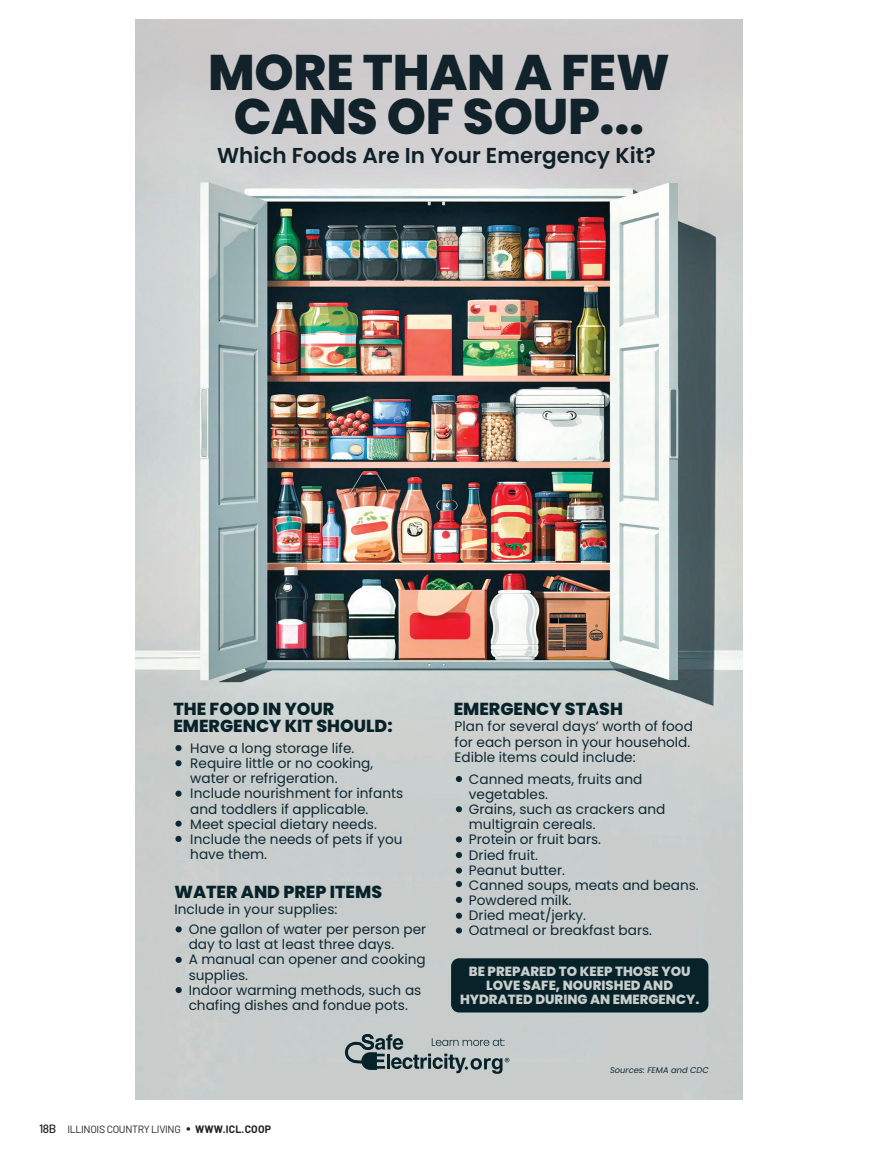
<style>
.page{position:relative;width:878px;height:1161px;background:#fff}
.page>*{position:absolute;margin:0;border:0;box-sizing:border-box;transform-origin:0 0}
.t1{font:800 49.95px/44.1px "Poppins";letter-spacing:-.005em;color:#11222b;text-align:center}
.t2{font:600 21.6px "Poppins";color:#0f2029}
.t3{font:800 17.4px/16.8px "Poppins";color:#082229}
.t4{font:13.65px/15.1px "Poppins";color:#102833}
.t5{font:800 13.2px/14.4px "Poppins";color:#c8cecc;text-align:center}
.t6{font:10.5px "Barlow";letter-spacing:-.03em;color:#231f20}
.t7{font:italic 8.25px "Poppins";color:#102833}
.s1{font-weight:500;font-size:12px}
.s2{font-size:15px}
.s3{font-weight:700}
</style>
<div class="page">
<img style="left:135px;top:20px;width:607px;height:1080px">
<div style="left:175px;top:745px;width:7px;height:6px;background:#102833;border-radius:50%"></div>
<svg style="left:456px;top:776px;width:6px;height:6px"></svg>
<svg style="left:456px;top:806px;width:6px;height:6px"></svg>
<svg style="left:456px;top:836px;width:6px;height:6px"></svg>
<div style="left:456px;top:867px;width:6px;height:7px;background:#102833;border-radius:50%"></div>
<svg style="left:456px;top:881px;width:6px;height:6px"></svg>
<svg style="left:456px;top:897px;width:6px;height:6px"></svg>
<svg style="left:456px;top:913px;width:6px;height:6px"></svg>
<div style="left:456px;top:927px;width:6px;height:7px;background:#102833;border-radius:50%"></div>
<svg style="left:176px;top:926px;width:6px;height:6px"></svg>
<svg style="left:176px;top:957px;width:6px;height:6px"></svg>
<svg style="left:176px;top:987px;width:6px;height:6px"></svg>
<svg style="left:456px;top:852px;width:6px;height:6px"></svg>
<div style="left:175px;top:760px;width:7px;height:6px;background:#102833;border-radius:50%"></div>
<div style="left:175px;top:791px;width:7px;height:6px;background:#102833;border-radius:50%"></div>
<div style="left:175px;top:821px;width:7px;height:6px;background:#102833;border-radius:50%"></div>
<div style="left:175px;top:836px;width:7px;height:6px;background:#102833;border-radius:50%"></div>
<div style="left:451px;top:958px;width:257px;height:55px;background:#082229;border-radius:8px"></div>
<svg style="left:345px;top:1034px;width:164px;height:40px;background:#96a0a2"></svg>
<h1 class="t1" style="left:208px;top:51px;width:463px">MORE THAN A FEW<br>CANS OF SOUP...</h1>
<h2 class="t2" style="left:217px;top:143px;width:440px">Which Foods Are In Your Emergency Kit?</h2>
<p class="t3" style="left:173px;top:701px;width:221px">THE FOOD IN YOUR<br>EMERGENCY KIT SHOULD:</p>
<p class="t3" style="left:453px;top:701px;width:171px">EMERGENCY STASH</p>
<p class="t4" style="left:454px;top:719px;width:240px">Plan for several days’ worth of food for each person in your household.<br>Edible items could include:</p>
<p class="t4" style="left:469px;top:772px;width:231px">Canned meats, fruits and vegetables.<br>Grains, such as crackers and multigrain cereals.<br>Protein or fruit bars.<br>Dried fruit.<br>Peanut butter.<br>Canned soups, meats and beans.<br>Powdered milk.<br>Dried meat/jerky.<br>Oatmeal or breakfast bars.</p>
<p class="t4" style="left:190px;top:741px;width:214px">Have a long storage life.<br>Require little or no cooking, water or refrigeration.<br>Include nourishment for infants and toddlers if applicable.<br>Meet special dietary needs.<br>Include the needs of pets if you have them.</p>
<p class="t3" style="left:174px;top:883px;width:209px">WATER AND PREP ITEMS</p>
<p class="t4" style="left:174px;top:901px;width:164px">Include in your supplies:</p>
<p class="t4" style="left:189px;top:922px;width:239px">One gallon of water per person per day to last at least three days.<br>A manual can opener and cooking supplies.<br>Indoor warming methods, such as chafing dishes and fondue pots.</p>
<p class="t5" style="left:460px;top:964px;width:241px">BE PREPARED TO KEEP THOSE YOU<br>LOVE SAFE, NOURISHED AND<br>HYDRATED DURING AN EMERGENCY.</p>
<p class="t6" style="left:39px;top:1122px;width:233px"><span class="s1">18B</span> ILLINOIS COUNTRY LIVING <span class="s2">•</span> <span class="s3">WWW.ICL.COOP</span></p>
<p class="t7" style="left:610px;top:1065px;width:100px">Sources: FEMA and CDC</p>
</div>
